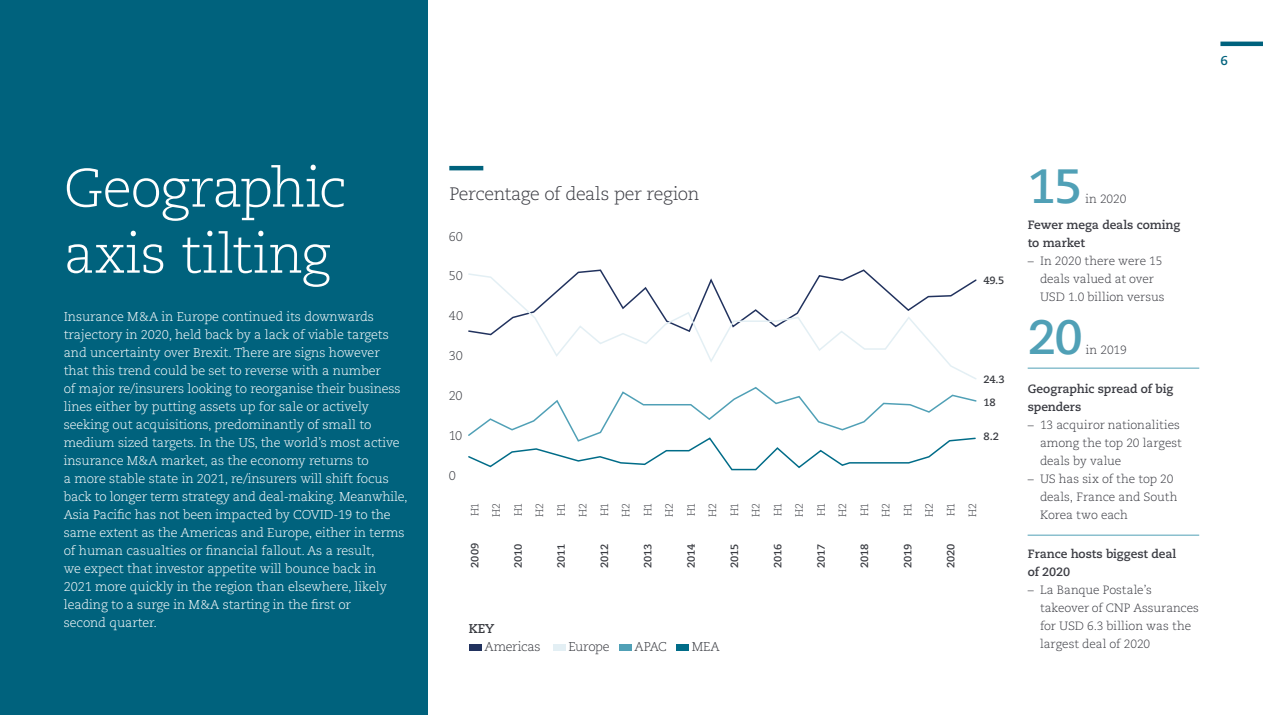
<style>
.page{position:relative;width:1263px;height:715px;background:#fff}
.page>*{position:absolute;margin:0;border:0;box-sizing:border-box;transform-origin:0 0}
.t1{font:300 54px/66px "Caecilia";letter-spacing:-.01em;color:#fff}
.t2{font:700 48px "Caecilia";color:#50a0b6}
.t3{font:300 18px "Caecilia";letter-spacing:-.02em;color:#3b3c43}
.t4{font:300 12.75px/18px "Caecilia";letter-spacing:-.01em;color:#fff}
.t5{font:300 12.75px "Caecilia";letter-spacing:-.025em;color:#393b41}
.t6{font:700 12.75px "Caecilia";color:#393b41}
.t7{font:700 12.75px "Caecilia";color:#00627d}
.t8{font:300 12px/18px "Caecilia";letter-spacing:-.005em;color:#3b3c43}
.t9{font:700 12px/18px "Caecilia";letter-spacing:-.005em;color:#3b3c43}
.t10{font:700 10.5px/22.6px "Caecilia";letter-spacing:-.025em;color:#393b41}
.t11{font:300 10.5px "Caecilia";letter-spacing:-.025em;color:#393b41}
</style>
<div class="page">
<div style="left:0;top:0;width:428px;height:714px;background:#00627d"></div>
<hr style="left:449px;top:166px;width:34px;height:4px;background:#00627d">
<div style="left:469px;top:644px;width:13px;height:7px;background:#21325e"></div>
<div style="left:553px;top:644px;width:13px;height:7px;background:#e3eff4"></div>
<div style="left:619px;top:644px;width:13px;height:7px;background:#50a0b6"></div>
<div style="left:676px;top:644px;width:13px;height:7px;background:#006c88"></div>
<hr style="left:1220px;top:42px;width:43px;height:4px;background:#00627d">
<svg style="left:468px;top:387px;width:509px;height:84px"></svg>
<svg style="left:468px;top:272px;width:509px;height:108px"></svg>
<hr style="left:1028px;top:368px;width:171px;height:1px;background:#50a0b6">
<hr style="left:1027px;top:534px;width:172px;height:1px;background:#50a0b6">
<h1 class="t1" style="left:64px;top:156px;width:284px">Geographic axis tilting</h1>
<p class="t4" style="left:64px;top:307px;width:345px">Insurance M&amp;A in Europe continued its downwards trajectory in 2020, held back by a lack of viable targets and uncertainty over Brexit. There are signs however that this trend could be set to reverse with a number<br>of major re/insurers looking to reorganise their business lines either by putting assets up for sale or actively seeking out acquisitions, predominantly of small to medium sized targets. In the US, the world’s most active insurance M&amp;A market, as the economy returns to<br>a more stable state in 2021, re/insurers will shift focus back to longer term strategy and deal-making. Meanwhile, Asia Pacific has not been impacted by COVID-19 to the same extent as the Americas and Europe, either in terms of human casualties or financial fallout. As a result,<br>we expect that investor appetite will bounce back in<br>2021 more quickly in the region than elsewhere, likely leading to a surge in M&amp;A starting in the first or<br>second quarter.</p>
<p class="t7" style="left:1220px;top:53px;width:9px">6</p>
<h3 class="t3" style="left:449px;top:183px;width:252px">Percentage of deals per region</h3>
<p class="t5" style="left:449px;top:229px;width:15px">60</p>
<p class="t5" style="left:449px;top:269px;width:15px">50</p>
<p class="t5" style="left:449px;top:308px;width:16px">40</p>
<p class="t5" style="left:449px;top:348px;width:15px">30</p>
<p class="t5" style="left:449px;top:388px;width:15px">20</p>
<p class="t5" style="left:449px;top:428px;width:15px">10</p>
<p class="t5" style="left:449px;top:468px;width:9px">0</p>
<p class="t11" style="left:469px;top:516px;width:15px;rotate:-90deg">H1</p>
<p class="t10" style="left:463px;top:567px;width:26px;rotate:-90deg">2009</p>
<p class="t10" style="left:983px;top:269px;width:22px">49.5</p>
<p class="t10" style="left:983px;top:368px;width:23px">24.3<br>18</p>
<p class="t10" style="left:983px;top:425px;width:17px">8.2</p>
<p class="t11" style="left:490px;top:516px;width:15px;rotate:-90deg">H2</p>
<p class="t11" style="left:533px;top:516px;width:15px;rotate:-90deg">H2</p>
<p class="t11" style="left:577px;top:516px;width:15px;rotate:-90deg">H2</p>
<p class="t11" style="left:620px;top:516px;width:15px;rotate:-90deg">H2</p>
<p class="t11" style="left:663px;top:516px;width:15px;rotate:-90deg">H2</p>
<p class="t11" style="left:707px;top:516px;width:15px;rotate:-90deg">H2</p>
<p class="t11" style="left:750px;top:516px;width:15px;rotate:-90deg">H2</p>
<p class="t11" style="left:793px;top:516px;width:15px;rotate:-90deg">H2</p>
<p class="t11" style="left:836px;top:516px;width:15px;rotate:-90deg">H2</p>
<p class="t11" style="left:880px;top:516px;width:15px;rotate:-90deg">H2</p>
<p class="t11" style="left:923px;top:516px;width:15px;rotate:-90deg">H2</p>
<p class="t11" style="left:966px;top:516px;width:15px;rotate:-90deg">H2</p>
<p class="t11" style="left:685px;top:516px;width:15px;rotate:-90deg">H1</p>
<p class="t11" style="left:599px;top:516px;width:15px;rotate:-90deg">H1</p>
<p class="t11" style="left:642px;top:516px;width:15px;rotate:-90deg">H1</p>
<p class="t11" style="left:512px;top:516px;width:15px;rotate:-90deg">H1</p>
<p class="t11" style="left:555px;top:516px;width:15px;rotate:-90deg">H1</p>
<p class="t11" style="left:729px;top:516px;width:15px;rotate:-90deg">H1</p>
<p class="t11" style="left:772px;top:516px;width:15px;rotate:-90deg">H1</p>
<p class="t11" style="left:815px;top:516px;width:15px;rotate:-90deg">H1</p>
<p class="t11" style="left:902px;top:516px;width:15px;rotate:-90deg">H1</p>
<p class="t11" style="left:945px;top:516px;width:15px;rotate:-90deg">H1</p>
<p class="t11" style="left:858px;top:516px;width:15px;rotate:-90deg">H1</p>
<p class="t10" style="left:507px;top:567px;width:25px;rotate:-90deg">2010</p>
<p class="t10" style="left:550px;top:567px;width:25px;rotate:-90deg">2011</p>
<p class="t10" style="left:593px;top:567px;width:26px;rotate:-90deg">2012</p>
<p class="t10" style="left:637px;top:567px;width:25px;rotate:-90deg">2013</p>
<p class="t10" style="left:680px;top:567px;width:25px;rotate:-90deg">2014</p>
<p class="t10" style="left:723px;top:567px;width:25px;rotate:-90deg">2015</p>
<p class="t10" style="left:767px;top:567px;width:25px;rotate:-90deg">2016</p>
<p class="t10" style="left:810px;top:567px;width:25px;rotate:-90deg">2017</p>
<p class="t10" style="left:853px;top:567px;width:26px;rotate:-90deg">2018</p>
<p class="t10" style="left:896px;top:567px;width:25px;rotate:-90deg">2019</p>
<p class="t10" style="left:940px;top:567px;width:26px;rotate:-90deg">2020</p>
<p class="t6" style="left:469px;top:621px;width:27px">KEY</p>
<p class="t5" style="left:484px;top:639px;width:58px">Americas</p>
<p class="t5" style="left:568px;top:639px;width:43px">Europe</p>
<p class="t5" style="left:634px;top:639px;width:34px">APAC</p>
<p class="t5" style="left:692px;top:639px;width:30px">MEA</p>
<h2 class="t2" style="left:1028px;top:158px;width:56px">15</h2>
<p class="t8" style="left:1085px;top:190px;width:43px">in 2020</p>
<p class="t9" style="left:1028px;top:216px;width:154px">Fewer mega deals coming to market</p>
<p class="t8" style="left:1040px;top:252px;width:126px;text-indent:-12px">– In 2020 there were 15 deals valued at over<br>USD 1.0 billion versus</p>
<h2 class="t2" style="left:1028px;top:308px;width:57px">20</h2>
<p class="t8" style="left:1086px;top:340px;width:43px">in 2019</p>
<p class="t9" style="left:1028px;top:379px;width:147px">Geographic spread of big spenders</p>
<p class="t8" style="left:1040px;top:416px;width:143px;text-indent:-12px">– 13 acquiror nationalities among the top 20 largest deals by value</p>
<p class="t8" style="left:1040px;top:470px;width:139px;text-indent:-12px">– US has six of the top 20 deals, France and South<br>Korea two each</p>
<p class="t9" style="left:1028px;top:545px;width:150px">France hosts biggest deal of 2020</p>
<p class="t8" style="left:1040px;top:581px;width:160px;text-indent:-12px">– La Banque Postale’s takeover of CNP Assurances for USD 6.3 billion was the largest deal of 2020</p>
</div>
